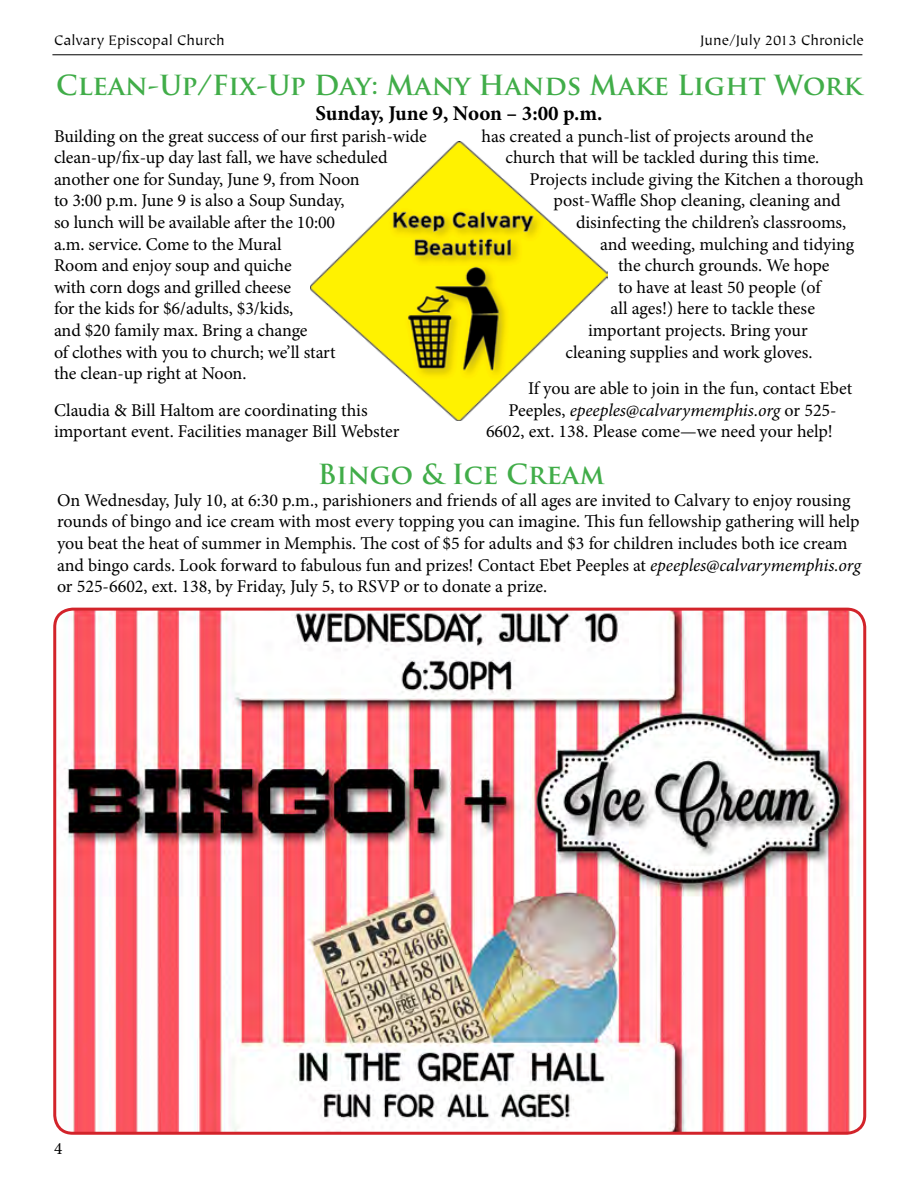
<style>
.page{position:relative;width:918px;height:1188px;background:#fff}
.page>*{position:absolute;margin:0;border:0;box-sizing:border-box;transform-origin:0 0}
.t1{font:700 27px "Trajan Pro";color:#41ad49}
.t2{font:700 21px "Minion Pro";color:#000}
.t3{font:18px/21.6px "Minion Pro";letter-spacing:-.005em;color:#000}
.t4{font:italic 18px "Minion Pro";letter-spacing:-.005em;color:#000}
.t5{font:17.25px "Minion Pro";color:#000}
.t6{font:15.45px "Tiepolo";color:#000}
.s1{font-style:normal}
.s2{font-style:italic}
</style>
<div class="page">
<img style="left:311px;top:141px;width:296px;height:280px">
<hr style="left:52px;top:54px;width:810px;height:1px;background:#000">
<img style="left:55px;top:609px;width:809px;height:522px">
<div style="left:53px;top:608px;width:813px;height:527px;border:3px solid #d2232a;border-radius:18px"></div>
<p class="t6" style="left:54px;top:32px;width:172px">Calvary Episcopal Church</p>
<p class="t6" style="left:700px;top:32px;width:165px">June/July 2013 Chronicle</p>
<p class="t1" style="left:56px;top:68px;width:807px">Clean-Up/Fix-Up Day: Many Hands Make Light Work</p>
<p class="t2" style="left:315px;top:98px;width:289px">Sunday, June 9, Noon – 3:00 p.m.</p>
<p class="t3" style="left:54px;top:125px;width:374px">Building on the great success of our first parish-wide clean-up/fix-up day last fall, we have scheduled another one for Sunday, June 9, from Noon<br>to 3:00 p.m. June 9 is also a Soup Sunday,<br>so lunch will be available after the 10:00<br>a.m. service. Come to the Mural<br>Room and enjoy soup and quiche<br>with corn dogs and grilled cheese<br>for the kids for $6/adults, $3/kids,<br>and $20 family max. Bring a change<br>of clothes with you to church; we’ll start<br>the clean-up right at Noon.</p>
<p class="t3" style="left:54px;top:399px;width:347px">Claudia &amp; Bill Haltom are coordinating this important event. Facilities manager Bill Webster</p>
<p class="t3" style="left:482px;top:125px;width:333px">has created a punch-list of projects around the</p>
<p class="t3" style="left:506px;top:147px;width:315px">church that will be tackled during this time.</p>
<p class="t3" style="left:530px;top:168px;width:336px">Projects include giving the Kitchen a thorough</p>
<p class="t3" style="left:554px;top:190px;width:289px">post-Waffle Shop cleaning, cleaning and</p>
<p class="t3" style="left:576px;top:212px;width:272px">disinfecting the children’s classrooms,</p>
<p class="t3" style="left:600px;top:233px;width:256px">and weeding, mulching and tidying</p>
<p class="t3" style="left:618px;top:255px;width:213px">the church grounds. We hope</p>
<p class="t3" style="left:618px;top:276px;width:206px">to have at least 50 people (of</p>
<p class="t3" style="left:610px;top:298px;width:206px">all ages!) here to tackle these</p>
<p class="t3" style="left:588px;top:320px;width:221px">important projects. Bring your</p>
<p class="t3" style="left:566px;top:341px;width:248px">cleaning supplies and work gloves.</p>
<p class="t3" style="left:528px;top:378px;width:326px">If you are able to join in the fun, contact Ebet</p>
<p class="t4" style="left:508px;top:398px;width:330px"><span class="s1">Peeples,</span> epeeples@calvarymemphis.org <span class="s1">or 525-</span></p>
<p class="t3" style="left:486px;top:421px;width:348px">6602, ext. 138. Please come—we need your help!</p>
<p class="t1" style="left:318px;top:458px;width:288px">Bingo &amp; Ice Cream</p>
<p class="t3" style="left:57px;top:489px;width:805px">On Wednesday, July 10, at 6:30 p.m., parishioners and friends of all ages are invited to Calvary to enjoy rousing rounds of bingo and ice cream with most every topping you can imagine. This fun fellowship gathering will help you beat the heat of summer in Memphis. The cost of $5 for adults and $3 for children includes both ice cream and bingo cards. Look forward to fabulous fun and prizes! Contact Ebet Peeples at <span class="s2">epeeples@calvarymemphis.org </span>or 525-6602, ext. 138, by Friday, July 5, to RSVP or to donate a prize.</p>
<p class="t5" style="left:54px;top:1137px;width:10px">4</p>
</div>
